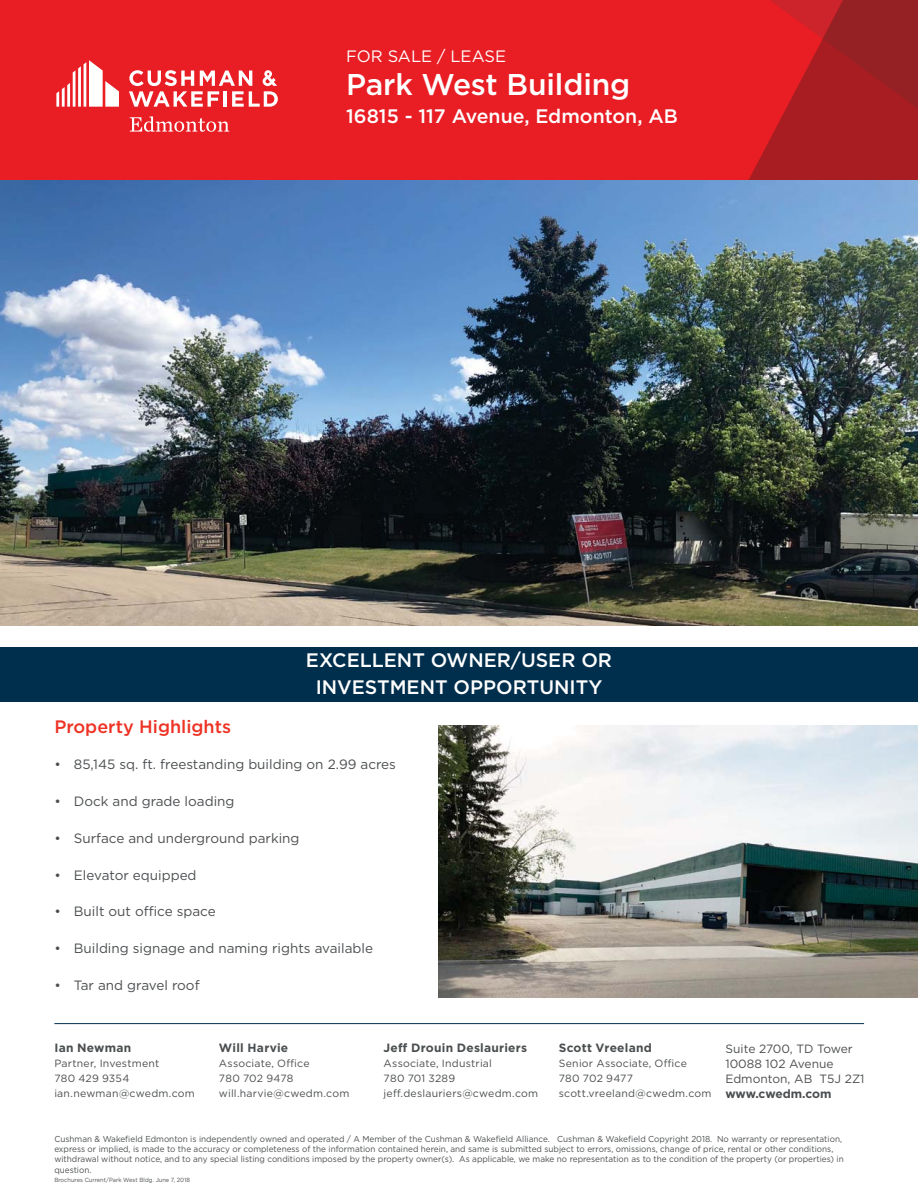
<style>
.page{position:relative;width:918px;height:1188px;background:#fff}
.page>*{position:absolute;margin:0;border:0;box-sizing:border-box;transform-origin:0 0}
.t1{font:500 30px "Gotham";letter-spacing:-.005em;color:#fff}
.t2{font:500 19.5px/27px "Gotham";color:#fff;text-align:center}
.t3{font:500 18px "Gotham";color:#ee3224}
.t4{font:16.5px "Gotham";color:#fff}
.t5{font:13.5px "Gotham";color:#4b4e50}
.t6{font:700 12px "Gotham";letter-spacing:.02em;color:#4b4e50}
.t7{font:12px/15px "Gotham";color:#4b4e50}
.t8{font:700 12px "Gotham";letter-spacing:-.005em;color:#4b4e50}
.t9{font:10.5px/15px "Gotham";letter-spacing:.02em;color:#4b4e50}
.t10{font:8.7px/10.4px "Gotham";color:#4b4e50;scale:.95 1}
.t11{font:6px "Gotham";color:#4b4e50;scale:.95 1}
</style>
<div class="page">
<div style="left:0;top:647px;width:918px;height:55px;background:#002e4d"></div>
<div style="left:0;top:0;width:918px;height:181px;background:#e91d24"></div>
<svg style="left:748px;top:0;width:170px;height:181px"></svg>
<svg style="left:56px;top:60px;width:63px;height:47px"></svg>
<svg style="left:129px;top:70px;width:149px;height:37px"></svg>
<svg style="left:130px;top:116px;width:99px;height:16px"></svg>
<hr style="left:54px;top:1023px;width:810px;height:1px;background:#002e4d">
<img style="left:0;top:181px;width:918px;height:444px">
<img style="left:438px;top:726px;width:480px;height:271px">
<h3 class="t4" style="left:346px;top:50px;width:161px">FOR SALE / LEASE</h3>
<h1 class="t1" style="left:346px;top:74px;width:286px">Park West Building</h1>
<h2 class="t2" style="left:346px;top:104px;width:333px">16815 - 117 Avenue, Edmonton, AB</h2>
<h2 class="t2" style="left:306px;top:648px;width:308px">EXCELLENT OWNER/USER OR<br>INVESTMENT OPPORTUNITY</h2>
<h3 class="t3" style="left:54px;top:720px;width:178px">Property Highlights</h3>
<h3 class="t5" style="left:54px;top:759px;width:343px">• 85,145 sq. ft. freestanding building on 2.99 acres</h3>
<h3 class="t5" style="left:54px;top:796px;width:182px">• Dock and grade loading</h3>
<h3 class="t5" style="left:54px;top:833px;width:247px">• Surface and underground parking</h3>
<h3 class="t5" style="left:54px;top:870px;width:144px">• Elevator equipped</h3>
<h3 class="t5" style="left:54px;top:906px;width:163px">• Built out office space</h3>
<h3 class="t5" style="left:54px;top:943px;width:320px">• Building signage and naming rights available</h3>
<h3 class="t5" style="left:54px;top:980px;width:147px">• Tar and gravel roof</h3>
<h3 class="t6" style="left:54px;top:1040px;width:78px">Ian Newman</h3>
<p class="t9" style="left:54px;top:1056px;width:142px">Partner, Investment<br>780 429 9354 ian.newman@cwedm.com</p>
<h3 class="t6" style="left:219px;top:1041px;width:71px">Will Harvie</h3>
<p class="t9" style="left:219px;top:1057px;width:132px">Associate, Office<br>780 702 9478 will.harvie@cwedm.com</p>
<h3 class="t6" style="left:384px;top:1041px;width:145px">Jeff Drouin Deslauriers</h3>
<p class="t9" style="left:384px;top:1057px;width:156px">Associate, Industrial<br>780 701 3289 jeff.deslauriers@cwedm.com</p>
<h3 class="t6" style="left:559px;top:1040px;width:95px">Scott Vreeland</h3>
<p class="t9" style="left:559px;top:1056px;width:154px">Senior Associate, Office<br>780 702 9477 scott.vreeland@cwedm.com</p>
<h3 class="t7" style="left:725px;top:1042px;width:141px">Suite 2700, TD Tower<br>10088 102 Avenue<br>Edmonton, AB T5J 2Z1</h3>
<h3 class="t8" style="left:725px;top:1086px;width:108px">www.cwedm.com</h3>
<p class="t10" style="left:54px;top:1134px;width:833px">Cushman &amp; Wakefield Edmonton is independently owned and operated / A Member of the Cushman &amp; Wakefield Alliance. Cushman &amp; Wakefield Copyright 2018. No warranty or representation, express or implied, is made to the accuracy or completeness of the information contained herein, and same is submitted subject to errors, omissions, change of price, rental or other conditions, withdrawal without notice, and to any special listing conditions imposed by the property owner(s). As applicable, we make no representation as to the condition of the property (or properties) in question.</p>
<p class="t11" style="left:54px;top:1177px;width:144px">Brochures Current/Park West Bldg. June 7, 2018</p>
</div>
